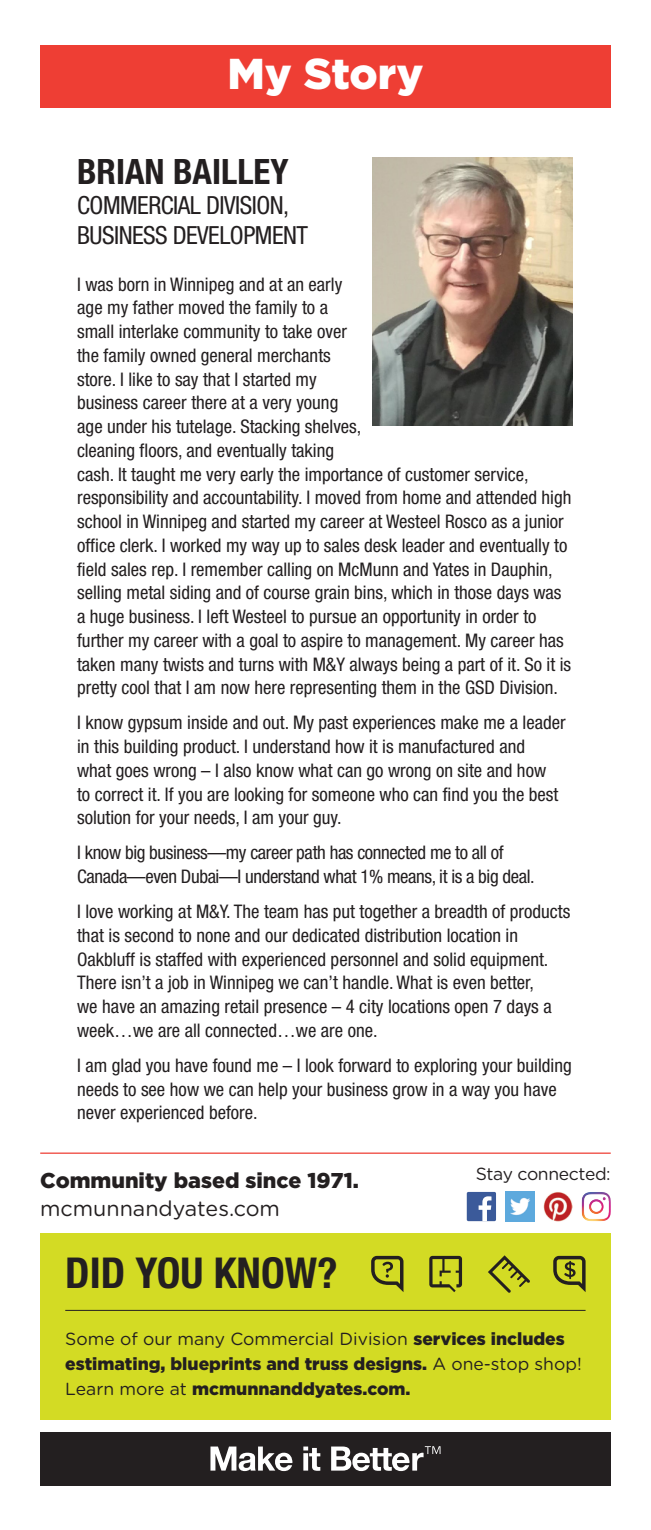
<style>
.page{position:relative;width:651px;height:1530px;background:#fff}
.page>*{position:absolute;margin:0;border:0;box-sizing:border-box;transform-origin:0 0}
.t1{font:900 43.25px "Gotham";color:#fff}
.t2{font:700 condensed 42.5px "Helvetica Neue";color:#231f20}
.t3{font:700 condensed 35px "Helvetica Neue";color:#231f20}
.t4{font:condensed 25px/30px "Helvetica Neue";letter-spacing:-.02em;color:#231f20}
.t5{font:900 21.5px "Gotham";color:#231f20}
.t6{font:21.5px "Gotham Rounded";color:#231f20}
.t7{font:condensed 18.75px/23.8px "Helvetica Neue";color:#231f20}
.t8{font:condensed 18.75px/23.8px "Helvetica Neue";letter-spacing:-.02em;color:#231f20}
.t9{font:900 17.5px/25px "Gotham";color:#231f20}
.t10{font:17.5px "Gotham Rounded";color:#231f20}
.t11{font:17.5px "Gotham Rounded";letter-spacing:-.02em;color:#231f20}
.s1{font-family:"Gotham";font-weight:900}
.s2{font-family:"Gotham Rounded";font-weight:400}
</style>
<div class="page">
<div style="left:40px;top:45px;width:570px;height:62px;background:#ee3e34"></div>
<div style="left:40px;top:1432px;width:570px;height:53px;background:#231f20"></div>
<svg style="left:210px;top:1447px;width:82px;height:24px"></svg>
<svg style="left:303px;top:1447px;width:17px;height:24px"></svg>
<svg style="left:331px;top:1446px;width:109px;height:25px"></svg>
<hr style="left:40px;top:1153px;width:570px;height:1px;background:#ee3e34">
<div style="left:466px;top:1192px;width:30px;height:29px;background:#3b5a9a;border-radius:2px"></div>
<svg style="left:478px;top:1196px;width:13px;height:25px"></svg>
<img style="left:543px;top:1192px;width:29px;height:29px">
<img style="left:581px;top:1192px;width:29px;height:29px">
<img style="left:505px;top:1192px;width:29px;height:29px">
<div style="left:40px;top:1234px;width:570px;height:186px;background:#d3db24"></div>
<hr style="left:65px;top:1310px;width:520px;height:1px;background:#231f20">
<svg style="left:488px;top:1255px;width:41px;height:38px"></svg>
<svg style="left:371px;top:1256px;width:32px;height:36px"></svg>
<svg style="left:553px;top:1256px;width:32px;height:36px"></svg>
<svg style="left:429px;top:1256px;width:33px;height:36px"></svg>
<img style="left:372px;top:157px;width:200px;height:269px">
<h1 class="t1" style="left:227px;top:49px;width:197px">My Story</h1>
<p class="t3" style="left:77px;top:151px;width:213px">BRIAN BAILLEY</p>
<p class="t4" style="left:77px;top:190px;width:232px">COMMERCIAL DIVISION,<br>BUSINESS DEVELOPMENT</p>
<p class="t7" style="left:77px;top:272px;width:495px">I was born in Winnipeg and at an early<br>age my father moved the family to a<br>small interlake community to take over<br>the family owned general merchants<br>store. I like to say that I started my<br>business career there at a very young<br>age under his tutelage. Stacking shelves,<br>cleaning floors, and eventually taking<br>cash. It taught me very early the importance of customer service, responsibility and accountability. I moved from home and attended high school in Winnipeg and started my career at Westeel Rosco as a junior office clerk. I worked my way up to sales desk leader and eventually to field sales rep. I remember calling on McMunn and Yates in Dauphin, selling metal siding and of course grain bins, which in those days was a huge business. I left Westeel to pursue an opportunity in order to further my career with a goal to aspire to management. My career has taken many twists and turns with M&amp;Y always being a part of it. So it is pretty cool that I am now here representing them in the GSD Division.</p>
<p class="t7" style="left:77px;top:711px;width:490px">I know gypsum inside and out. My past experiences make me a leader in this building product. I understand how it is manufactured and<br>what goes wrong – I also know what can go wrong on site and how<br>to correct it. If you are looking for someone who can find you the best solution for your needs, I am your guy.</p>
<p class="t8" style="left:77px;top:841px;width:459px">I know big business—my career path has connected me to all of<br>Canada—even Dubai—I understand what 1% means, it is a big deal.</p>
<p class="t7" style="left:77px;top:899px;width:494px">I love working at M&amp;Y. The team has put together a breadth of products that is second to none and our dedicated distribution location in Oakbluff is staffed with experienced personnel and solid equipment.<br>There isn’t a job in Winnipeg we can’t handle. What is even better,<br>we have an amazing retail presence – 4 city locations open 7 days a week…we are all connected…we are one.</p>
<p class="t7" style="left:77px;top:1053px;width:496px">I am glad you have found me – I look forward to exploring your building needs to see how we can help your business grow in a way you have never experienced before.</p>
<p class="t5" style="left:40px;top:1168px;width:320px">Community based since 1971.</p>
<p class="t6" style="left:40px;top:1193px;width:241px">mcmunnandyates.com</p>
<h2 class="t2" style="left:65px;top:1248px;width:274px">DID YOU KNOW?</h2>
<p class="t11" style="left:475px;top:1161px;width:136px">Stay connected:</p>
<p class="t10" style="left:65px;top:1327px;width:501px">Some of our many Commercial Division <span class="s1">services includes</span></p>
<p class="t9" style="left:65px;top:1351px;width:518px">estimating, blueprints and truss designs. <span class="s2">A one-stop shop!<br>Learn more at</span> mcmunnanddyates.com.</p>
</div>
